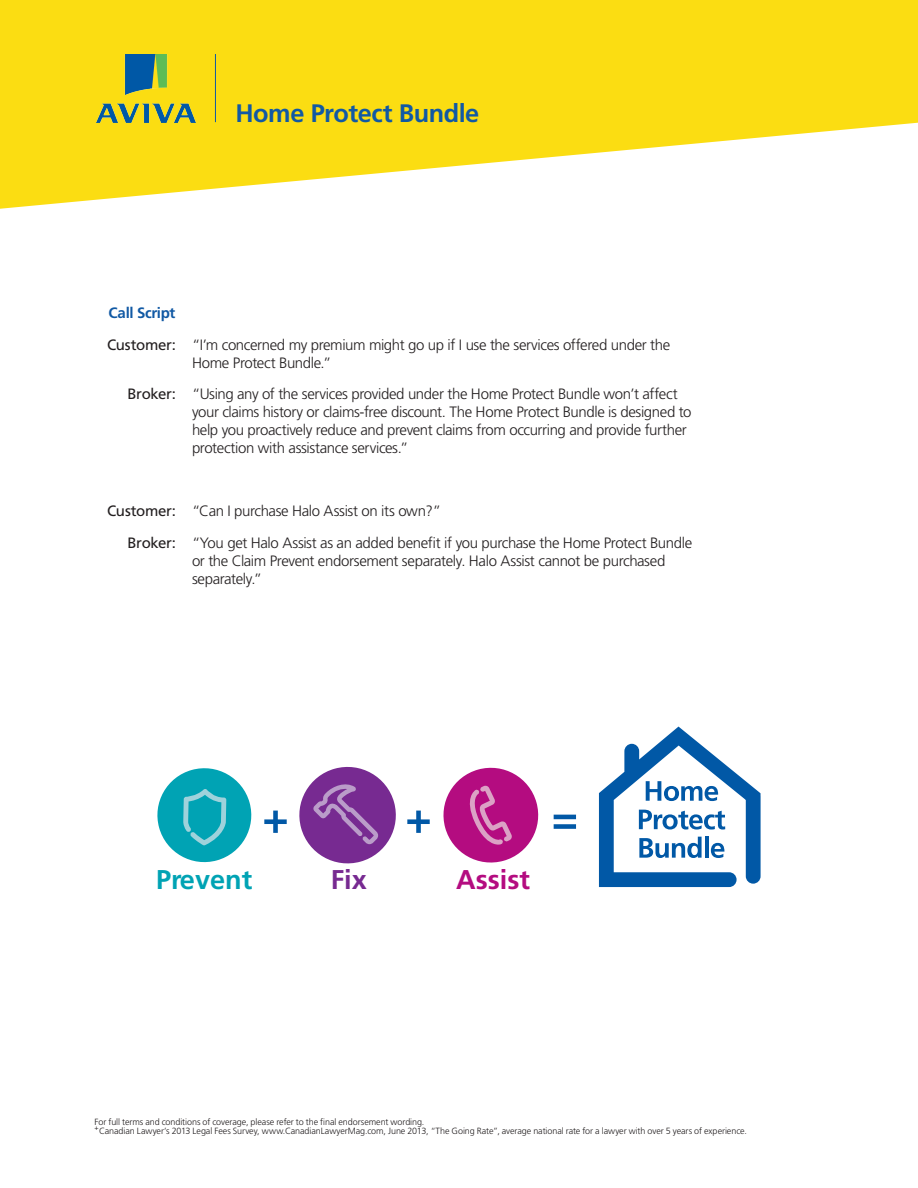
<style>
.page{position:relative;width:918px;height:1188px;background:#fff}
.page>*{position:absolute;margin:0;border:0;box-sizing:border-box;transform-origin:0 0}
.t1{font:700 27.15px "Frutiger";color:#00a3b4}
.t2{font:700 27.15px "Frutiger";color:#b40c80}
.t3{font:700 27.15px "Frutiger";color:#772a91}
.t4{font:700 25.35px "Frutiger";letter-spacing:-.02em;color:#1159a4}
.t5{font:300 15px/18px "Frutiger";letter-spacing:-.025em;color:#231f20}
.t6{font:700 15px "Frutiger";letter-spacing:-.02em;color:#1159a4}
.t7{font:300 9px/9px "Frutiger";letter-spacing:-.01em;color:#231f20}
.s1{font-weight:400}
</style>
<div class="page">
<svg style="left:157px;top:768px;width:95px;height:95px"></svg>
<svg style="left:443px;top:767px;width:96px;height:96px"></svg>
<svg style="left:299px;top:766px;width:97px;height:98px"></svg>
<svg style="left:407px;top:811px;width:23px;height:22px"></svg>
<svg style="left:554px;top:815px;width:22px;height:14px"></svg>
<svg style="left:264px;top:811px;width:23px;height:22px"></svg>
<svg style="left:599px;top:727px;width:162px;height:160px"></svg>
<svg style="left:0;top:0;width:918px;height:209px;fill:#fbdd12"></svg>
<img style="left:96px;top:54px;width:100px;height:68px">
<hr style="left:215px;top:54px;width:1px;height:68px;background:#1159a4">
<p class="t4" style="left:235px;top:98px;width:246px">Home Protect Bundle</p>
<p class="t6" style="left:109px;top:304px;width:68px">Call Script</p>
<p class="t5" style="left:192px;top:336px;width:480px;text-indent:-85px"><span class="s1">Customer:</span> “I’m concerned my premium might go up if I use the services offered under the<br>Home Protect Bundle.”</p>
<p class="t5" style="left:192px;top:385px;width:501px;text-indent:-64px"><span class="s1">Broker:</span> “Using any of the services provided under the Home Protect Bundle won’t affect your claims history or claims-free discount. The Home Protect Bundle is designed to help you proactively reduce and prevent claims from occurring and provide further protection with assistance services.”</p>
<p class="t5" style="left:107px;top:502px;width:335px"><span class="s1">Customer:</span> “Can I purchase Halo Assist on its own?”</p>
<p class="t5" style="left:192px;top:534px;width:502px;text-indent:-64px"><span class="s1">Broker:</span> “You get Halo Assist as an added benefit if you purchase the Home Protect Bundle or the Claim Prevent endorsement separately. Halo Assist cannot be purchased separately.”</p>
<h1 class="t1" style="left:156px;top:863px;width:98px">Prevent</h1>
<h1 class="t3" style="left:331px;top:863px;width:38px">Fix</h1>
<h1 class="t2" style="left:456px;top:863px;width:75px">Assist</h1>
<p class="t7" style="left:94px;top:1118px;width:654px">For full terms and conditions of coverage, please refer to the final endorsement wording.<br><sup>+</sup>Canadian Lawyer’s 2013 Legal Fees Survey, www.CanadianLawyerMag.com, June 2013, “The Going Rate”, average national rate for a lawyer with over 5 years of experience.</p>
</div>
